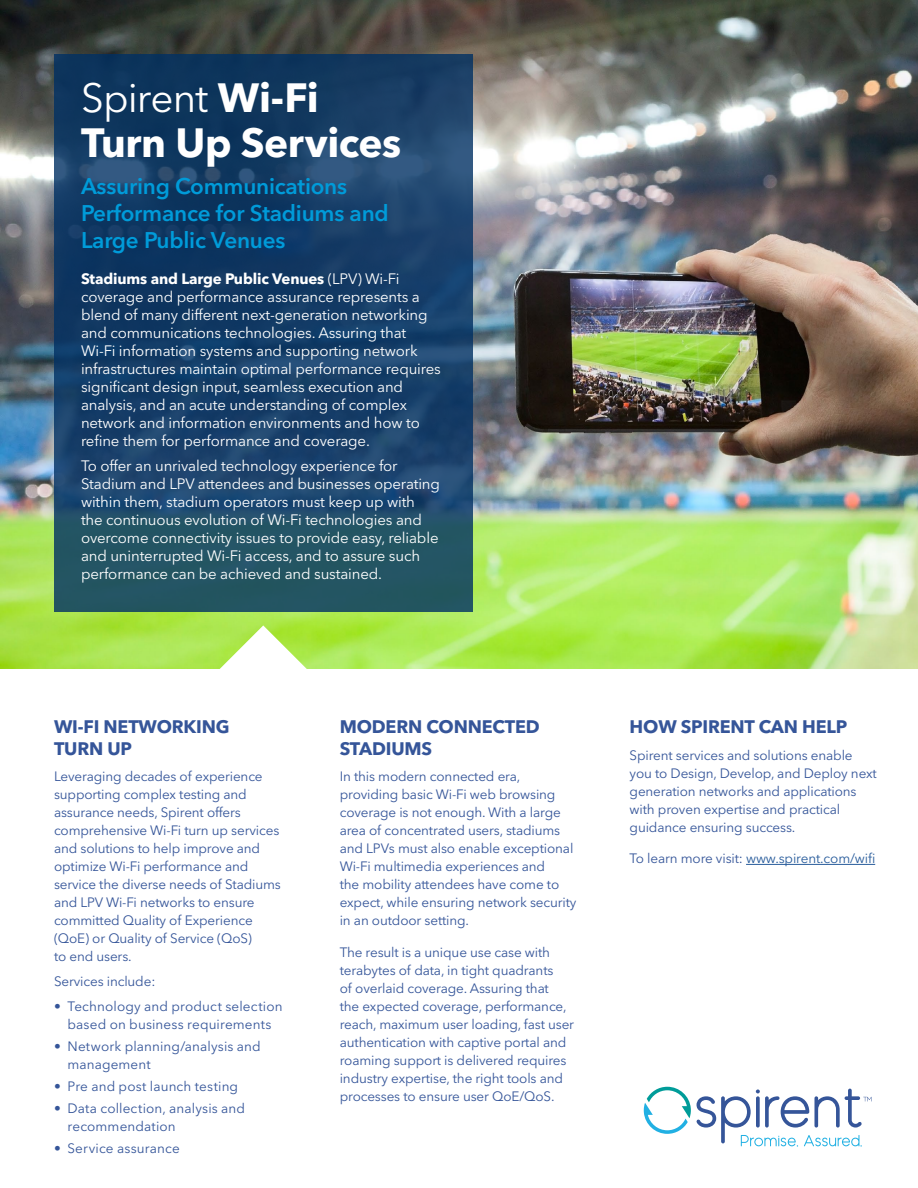
<style>
.page{position:relative;width:918px;height:1188px;background:#fff}
.page>*{position:absolute;margin:0;border:0;box-sizing:border-box;transform-origin:0 0}
.Document_Title{font:700 40.5px/45px "Avenir Next LT Pro";letter-spacing:-.015em;color:#fff}
.h0{font:600 22.5px/27px "Avenir Next LT Pro";letter-spacing:-.01em;color:#009bd9}
.t1{font:700 18px/21.6px "Avenir Next LT Pro";letter-spacing:-.01em;color:#355599}
.Body_Text{font:15px/18px "Avenir Next LT Pro";letter-spacing:-.01em;color:#fff}
.Body_Text-2{font:13.5px/18px "Avenir Next LT Pro";letter-spacing:-.01em;color:#355599}
.Body_Text-3{font:13.5px/18px "Avenir Next LT Pro";letter-spacing:.01em;color:#355599}
.leipis_uus{font:13.5px/18px "Avenir Next LT Pro";letter-spacing:-.01em;color:#355599}
.leipis_uus-2{font:13.5px "Avenir Next LT Pro";letter-spacing:-.01em;color:#275b9b}
.s1{font-weight:400}
.s2{font-weight:700}
.s3{color:#355599}
</style>
<div class="page">
<img style="left:0;top:0;width:918px;height:669px">
<hr style="left:746px;top:864px;width:129px;height:1px;background:#275b9b">
<svg style="left:54px;top:54px;width:418px;height:558px;background:#184166"></svg>
<svg style="left:219px;top:625px;width:88px;height:44px"></svg>
<svg style="left:644px;top:1087px;width:227px;height:60px"></svg>
<p class="Document_Title" style="left:81px;top:75px;width:322px"><span class="s1">Spirent</span> Wi-Fi<br>Turn Up Services</p>
<p class="h0" style="left:81px;top:173px;width:309px">Assuring Communications<br>Performance for Stadiums and<br>Large Public Venues</p>
<p class="Body_Text" style="left:81px;top:270px;width:361px"><span class="s2">Stadiums and Large Public Venues</span> (LPV) Wi-Fi coverage and performance assurance represents a blend of many different next-generation networking and communications technologies. Assuring that Wi-Fi information systems and supporting network infrastructures maintain optimal performance requires significant design input, seamless execution and analysis, and an acute understanding of complex network and information environments and how to refine them for performance and coverage.</p>
<p class="Body_Text" style="left:81px;top:457px;width:360px">To offer an unrivaled technology experience for Stadium and LPV attendees and businesses operating within them, stadium operators must keep up with the continuous evolution of Wi-Fi technologies and overcome connectivity issues to provide easy, reliable and uninterrupted Wi-Fi access, and to assure such performance can be achieved and sustained.</p>
<p class="t1" style="left:54px;top:716px;width:177px">WI-FI NETWORKING<br>TURN UP</p>
<p class="Body_Text-2" style="left:54px;top:768px;width:228px">Leveraging decades of experience supporting complex testing and assurance needs, Spirent offers comprehensive Wi-Fi turn up services and solutions to help improve and optimize Wi-Fi performance and service the diverse needs of Stadiums and LPV Wi-Fi networks to ensure committed Quality of Experience (QoE) or Quality of Service (QoS)<br>to end users.</p>
<p class="Body_Text-2" style="left:54px;top:973px;width:103px">Services include:</p>
<p class="Body_Text-3" style="left:54px;top:997px;width:230px;text-align:center">• Technology and product selection based on business requirements</p>
<p class="Body_Text-3" style="left:68px;top:1037px;width:195px;text-indent:-14px">• Network planning/analysis and management</p>
<p class="Body_Text-3" style="left:54px;top:1077px;width:186px">• Pre and post launch testing</p>
<p class="Body_Text-3" style="left:68px;top:1099px;width:179px;text-indent:-14px">• Data collection, analysis and recommendation</p>
<p class="Body_Text-3" style="left:54px;top:1139px;width:127px">• Service assurance</p>
<p class="t1" style="left:340px;top:716px;width:202px">MODERN CONNECTED<br>STADIUMS</p>
<p class="Body_Text-2" style="left:340px;top:768px;width:238px">In this modern connected era, providing basic Wi-Fi web browsing coverage is not enough. With a large area of concentrated users, stadiums and LPVs must also enable exceptional Wi-Fi multimedia experiences and<br>the mobility attendees have come to expect, while ensuring network security in an outdoor setting.</p>
<p class="Body_Text-2" style="left:340px;top:943px;width:236px">The result is a unique use case with terabytes of data, in tight quadrants<br>of overlaid coverage. Assuring that<br>the expected coverage, performance, reach, maximum user loading, fast user authentication with captive portal and roaming support is delivered requires industry expertise, the right tools and processes to ensure user QoE/QoS.</p>
<p class="t1" style="left:630px;top:716px;width:219px">HOW SPIRENT CAN HELP</p>
<p class="leipis_uus" style="left:630px;top:746px;width:249px">Spirent services and solutions enable you to Design, Develop, and Deploy next generation networks and applications with proven expertise and practical guidance ensuring success.</p>
<p class="leipis_uus-2" style="left:630px;top:851px;width:247px"><span class="s3">To learn more visit:</span> www.spirent.com/wifi</p>
</div>
